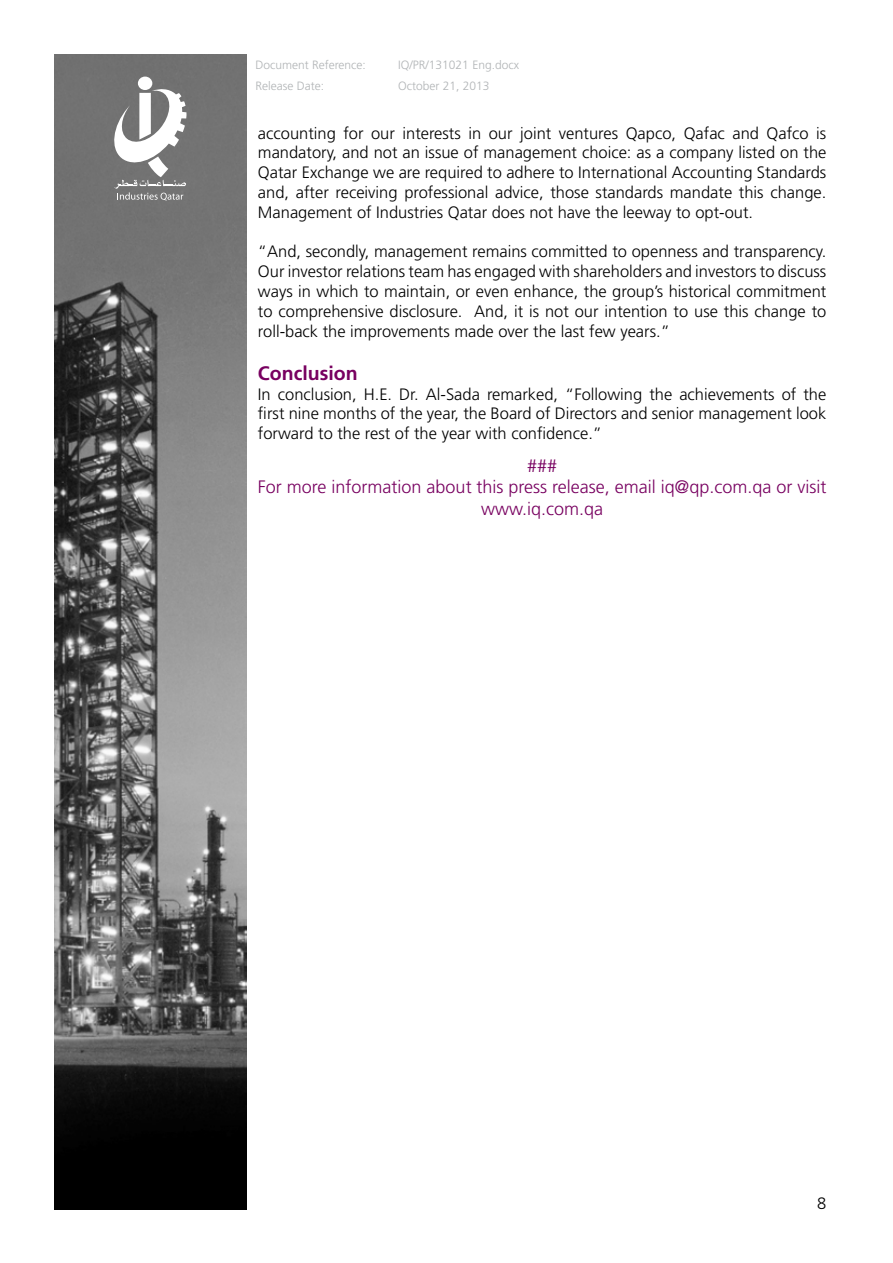
<style>
.page{position:relative;width:893px;height:1263px;background:#fff}
.page>*{position:absolute;margin:0;border:0;box-sizing:border-box;transform-origin:0 0}
.t1{font:700 19.5px "Frutiger LT Std";color:#780060}
.t2{font:300 18px/21.6px "Frutiger LT Std";color:#780060;text-align:center}
.t3{font:300 16.5px/19.8px "Frutiger LT Std";color:#000;text-align:justify}
.t4{font:300 12px "Frutiger LT Std";color:#b1b4b6}
</style>
<div class="page">
<img style="left:54px;top:54px;width:193px;height:1155px">
<div style="left:138px;top:77px;width:14px;height:13px;background:#fff;border-radius:50%"></div>
<svg style="left:110px;top:88px;width:77px;height:113px"></svg>
<p class="t4" style="left:255px;top:58px;width:112px">Document Reference:</p>
<p class="t4" style="left:398px;top:58px;width:122px">IQ/PR/131021 Eng.docx</p>
<p class="t4" style="left:255px;top:79px;width:70px">Release Date:</p>
<p class="t4" style="left:398px;top:79px;width:93px">October 21, 2013</p>
<p class="t3" style="left:258px;top:123px;width:570px">accounting for our interests in our joint ventures Qapco, Qafac and Qafco is mandatory, and not an issue of management choice: as a company listed on the Qatar Exchange we are required to adhere to International Accounting Standards and, after receiving professional advice, those standards mandate this change.<br>Management of Industries Qatar does not have the leeway to opt-out.</p>
<p class="t3" style="left:258px;top:242px;width:570px">“And, secondly, management remains committed to openness and transparency.<br>Our investor relations team has engaged with shareholders and investors to discuss ways in which to maintain, or even enhance, the group’s historical commitment to comprehensive disclosure. And, it is not our intention to use this change to roll-back the improvements made over the last few years.”</p>
<p class="t1" style="left:258px;top:361px;width:101px">Conclusion</p>
<p class="t3" style="left:258px;top:384px;width:570px">In conclusion, H.E. Dr. Al-Sada remarked, “Following the achievements of the first nine months of the year, the Board of Directors and senior management look forward to the rest of the year with confidence.”</p>
<p class="t2" style="left:258px;top:455px;width:570px">###<br>For more information about this press release, email iq@qp.com.qa or visit www.iq.com.qa</p>
<p class="t3" style="left:817px;top:1194px;width:11px">8</p>
</div>
